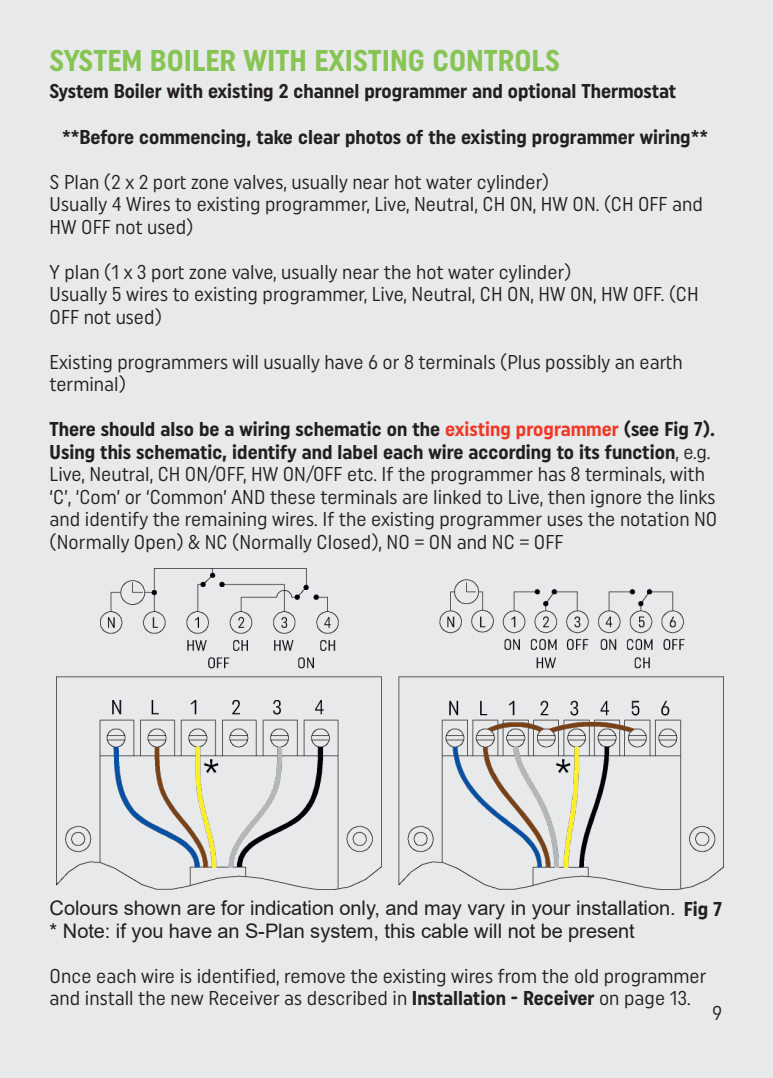
<style>
.page{position:relative;width:773px;height:1078px;background:#fff}
.page>*{position:absolute;margin:0;border:0;box-sizing:border-box;transform-origin:0 0}
.t1{font:700 30px "Uniform Condensed";color:#86c453}
.t2{font:20px/22.5px "Uniform Condensed";color:#231f20}
.t3{font:700 20px "Uniform Condensed";letter-spacing:-.005em;color:#231f20}
.t4{font:20px/22.5px "Arial";color:#231f20}
.s1{font-weight:700}
.s2{font-weight:700;color:#ef3926}
.s3{font-family:"Uniform Condensed";font-weight:700}
</style>
<div class="page">
<div style="left:0;top:0;width:772px;height:1077px;background:#e8e9ea"></div>
<img style="left:57px;top:568px;width:666px;height:321px">
<h1 class="t1" style="left:50px;top:47px;width:512px">SYSTEM BOILER WITH EXISTING CONTROLS</h1>
<p class="t3" style="left:50px;top:82px;width:628px">System Boiler with existing 2 channel programmer and optional Thermostat</p>
<p class="t3" style="left:62px;top:127px;width:647px">**Before commencing, take clear photos of the existing programmer wiring**</p>
<p class="t2" style="left:50px;top:171px;width:654px">S Plan (2 x 2 port zone valves, usually near hot water cylinder)<br>Usually 4 Wires to existing programmer, Live, Neutral, CH ON, HW ON. (CH OFF and<br>HW OFF not used)</p>
<p class="t2" style="left:50px;top:261px;width:650px">Y plan (1 x 3 port zone valve, usually near the hot water cylinder)<br>Usually 5 wires to existing programmer, Live, Neutral, CH ON, HW ON, HW OFF. (CH<br>OFF not used)</p>
<p class="t2" style="left:50px;top:351px;width:634px">Existing programmers will usually have 6 or 8 terminals (Plus possibly an earth terminal)</p>
<p class="t2" style="left:50px;top:419px;width:669px"><span class="s1">There should also be a wiring schematic on the</span> <span class="s2">existing programmer</span> <span class="s1">(see Fig 7).<br>Using this schematic, identify and label each wire according to its function</span>, e.g.<br>Live, Neutral, CH ON/OFF, HW ON/OFF etc. If the programmer has 8 terminals, with ‘C’, ‘Com’ or ‘Common’ AND these terminals are linked to Live, then ignore the links and identify the remaining wires. If the existing programmer uses the notation NO (Normally Open) &amp; NC (Normally Closed), NO = ON and NC = OFF</p>
<p class="t4" style="left:50px;top:896px;width:674px">Colours shown are for indication only, and may vary in your installation. <span class="s3">Fig 7 </span>* Note: if you have an S-Plan system, this cable will not be present</p>
<p class="t2" style="left:50px;top:964px;width:658px">Once each wire is identified, remove the existing wires from the old programmer and install the new Receiver as described in <span class="s1">Installation - Receiver</span> on page 13.</p>
<p class="t2" style="left:712px;top:1002px;width:12px">9</p>
</div>
